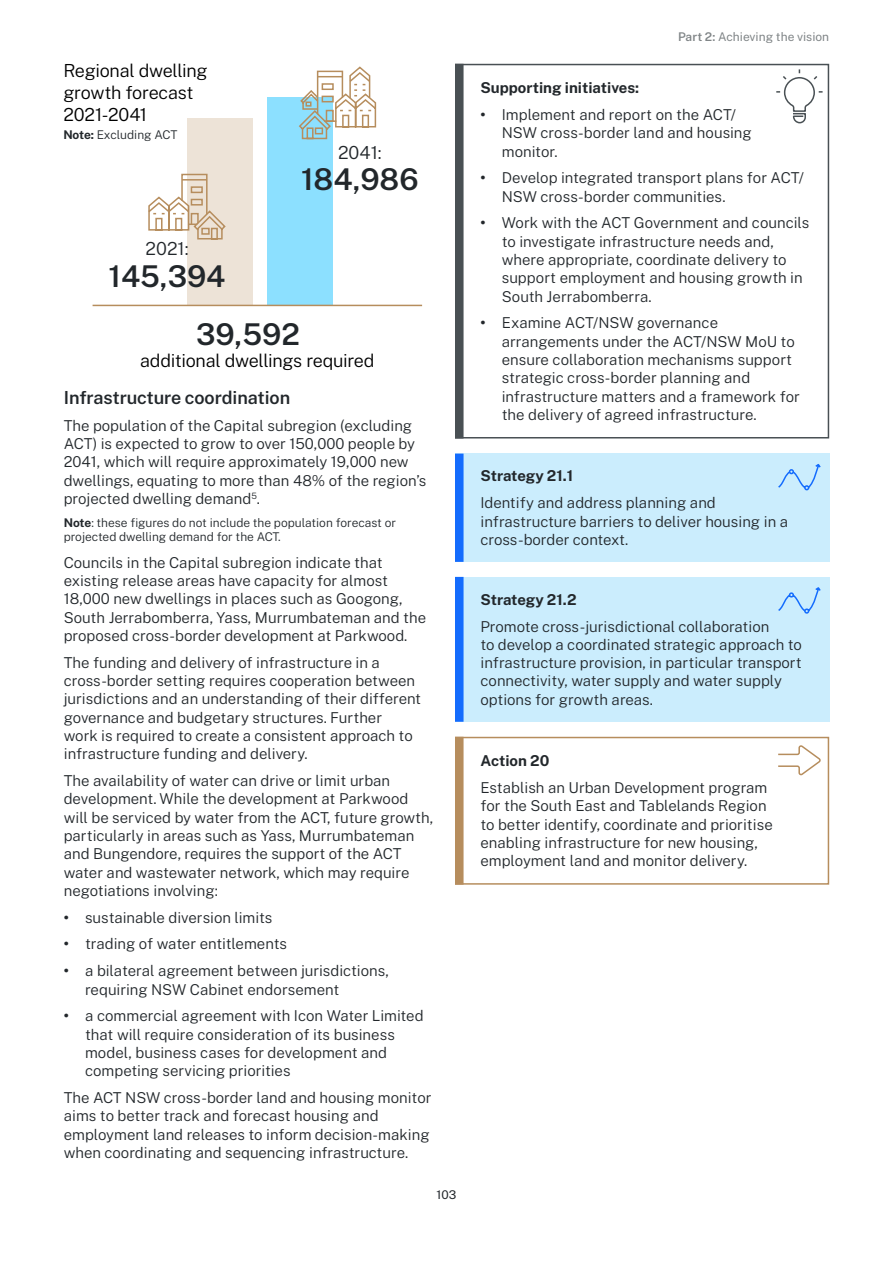
<style>
.page{position:relative;width:893px;height:1263px;background:#fff}
.page>*{position:absolute;margin:0;border:0;box-sizing:border-box;transform-origin:0 0}
._02_B_Infographic_da{font:600 30px "Public Sans";color:#22272b}
._02_A_Infographic_te{font:300 18px/21.6px "Public Sans";letter-spacing:-.02em;color:#000}
.Heading_4__H4{font:600 18px "Public Sans";letter-spacing:-.005em;color:#22272b}
.Body_12pt_semibold{font:300 18px "Public Sans";color:#22272b}
.Body{font:300 15px/18.3px "Public Sans";color:#22272b}
.Level_1_bullet{font:300 15px/18.3px "Public Sans";color:#22272b}
.Body-2{font:700 15px "Public Sans";color:#22272b}
.Body_8pt{font:300 12px/14.2px "Public Sans";color:#22272b}
.t1{font:12px "Public Sans";color:#808587}
.t2{font:12px "Public Sans";color:#22272b}
.s1{font-weight:700}
.s2{font-weight:600}
</style>
<div class="page">
<div style="left:187px;top:118px;width:66px;height:188px;background:#ede3d7"></div>
<div style="left:267px;top:97px;width:66px;height:209px;background:#8ce0ff"></div>
<hr style="left:93px;top:305px;width:329px;height:1px;background:#b68d5d">
<svg style="left:148px;top:66px;width:229px;height:174px"></svg>
<div style="left:455px;top:64px;width:374px;height:374px;border:2px solid #495054"></div>
<div style="left:455px;top:454px;width:374px;height:108px;background:#cbedfd"></div>
<div style="left:455px;top:577px;width:374px;height:145px;background:#cbedfd"></div>
<div style="left:455px;top:737px;width:374px;height:148px;border:2px solid #b68d5d"></div>
<div style="left:455px;top:64px;width:9px;height:374px;background:#495054"></div>
<svg style="left:776px;top:69px;width:47px;height:55px"></svg>
<div style="left:455px;top:454px;width:9px;height:108px;background:#146cfd"></div>
<svg style="left:778px;top:464px;width:43px;height:27px"></svg>
<div style="left:455px;top:577px;width:9px;height:145px;background:#146cfd"></div>
<svg style="left:778px;top:587px;width:43px;height:27px"></svg>
<div style="left:455px;top:737px;width:9px;height:148px;background:#b68d5d"></div>
<svg style="left:778px;top:745px;width:43px;height:30px"></svg>
<p class="_02_A_Infographic_te" style="left:63px;top:59px;width:146px">Regional dwelling growth forecast</p>
<p class="_02_A_Infographic_te" style="left:63px;top:102px;width:85px">2021-2041</p>
<p class="Body_8pt" style="left:63px;top:127px;width:116px"><span class="s1">Note:</span> Excluding ACT</p>
<p class="Body_12pt_semibold" style="left:146px;top:236px;width:44px">2021:</p>
<p class="_02_B_Infographic_da" style="left:109px;top:254px;width:118px">145,394</p>
<p class="Body_12pt_semibold" style="left:338px;top:139px;width:45px">2041:</p>
<p class="_02_B_Infographic_da" style="left:301px;top:157px;width:119px">184,986</p>
<p class="_02_B_Infographic_da" style="left:196px;top:312px;width:105px">39,592</p>
<p class="_02_A_Infographic_te" style="left:140px;top:349px;width:236px">additional dwellings required</p>
<h4 class="Heading_4__H4" style="left:64px;top:384px;width:228px">Infrastructure coordination</h4>
<p class="Body" style="left:64px;top:415px;width:364px">The population of the Capital subregion (excluding ACT) is expected to grow to over 150,000 people by 2041, which will require approximately 19,000 new dwellings, equating to more than 48% of the region’s projected dwelling demand<sup>5</sup>.</p>
<p class="Body_8pt" style="left:64px;top:514px;width:334px"><span class="s1">Note</span>: these figures do not include the population forecast or projected dwelling demand for the ACT.</p>
<p class="Body" style="left:64px;top:552px;width:364px">Councils in the Capital subregion indicate that existing release areas have capacity for almost 18,000 new dwellings in places such as Googong, South Jerrabomberra, Yass, Murrumbateman and the proposed cross-border development at Parkwood.</p>
<p class="Body" style="left:64px;top:652px;width:359px">The funding and delivery of infrastructure in a cross-border setting requires cooperation between jurisdictions and an understanding of their different governance and budgetary structures. Further<br>work is required to create a consistent approach to infrastructure funding and delivery.</p>
<p class="Body" style="left:64px;top:770px;width:371px">The availability of water can drive or limit urban development. While the development at Parkwood will be serviced by water from the ACT, future growth, particularly in areas such as Yass, Murrumbateman and Bungendore, requires the support of the ACT water and wastewater network, which may require negotiations involving:</p>
<p class="Level_1_bullet" style="left:64px;top:907px;width:210px"><span class="s1">•</span> sustainable diversion limits</p>
<p class="Level_1_bullet" style="left:64px;top:934px;width:225px"><span class="s1">•</span> trading of water entitlements</p>
<p class="Level_1_bullet" style="left:85px;top:961px;width:306px;text-indent:-21px"><span class="s1">•</span> a bilateral agreement between jurisdictions, requiring NSW Cabinet endorsement</p>
<p class="Level_1_bullet" style="left:85px;top:1006px;width:340px;text-indent:-21px"><span class="s1">•</span> a commercial agreement with Icon Water Limited that will require consideration of its business model, business cases for development and competing servicing priorities</p>
<p class="Body" style="left:64px;top:1087px;width:369px">The ACT NSW cross-border land and housing monitor aims to better track and forecast housing and employment land releases to inform decision-making when coordinating and sequencing infrastructure.</p>
<p class="t2" style="left:436px;top:1186px;width:21px">103</p>
<p class="t1" style="left:678px;top:28px;width:153px"><span class="s2">Part 2:</span> Achieving the vision</p>
<p class="Body-2" style="left:480px;top:77px;width:160px">Supporting initiatives:</p>
<p class="Level_1_bullet" style="left:502px;top:104px;width:251px;text-indent:-21px"><span class="s1">•</span> Implement and report on the ACT/<br>NSW cross-border land and housing monitor.</p>
<p class="Level_1_bullet" style="left:502px;top:168px;width:304px;text-indent:-21px"><span class="s1">•</span> Develop integrated transport plans for ACT/<br>NSW cross-border communities.</p>
<p class="Level_1_bullet" style="left:502px;top:213px;width:309px;text-indent:-21px"><span class="s1">•</span> Work with the ACT Government and councils to investigate infrastructure needs and, where appropriate, coordinate delivery to support employment and housing growth in South Jerrabomberra.</p>
<p class="Level_1_bullet" style="left:502px;top:313px;width:300px;text-indent:-21px"><span class="s1">•</span> Examine ACT/NSW governance arrangements under the ACT/NSW MoU to ensure collaboration mechanisms support strategic cross-border planning and infrastructure matters and a framework for the delivery of agreed infrastructure.</p>
<p class="Body-2" style="left:480px;top:465px;width:94px">Strategy 21.1</p>
<p class="Body" style="left:480px;top:493px;width:309px">Identify and address planning and infrastructure barriers to deliver housing in a cross-border context.</p>
<p class="Body-2" style="left:480px;top:588px;width:98px">Strategy 21.2</p>
<p class="Body" style="left:480px;top:616px;width:323px">Promote cross-jurisdictional collaboration<br>to develop a coordinated strategic approach to infrastructure provision, in particular transport connectivity, water supply and water supply options for growth areas.</p>
<p class="Body-2" style="left:480px;top:750px;width:70px">Action 20</p>
<p class="Body" style="left:480px;top:777px;width:294px">Establish an Urban Development program for the South East and Tablelands Region to better identify, coordinate and prioritise enabling infrastructure for new housing, employment land and monitor delivery.</p>
</div>
